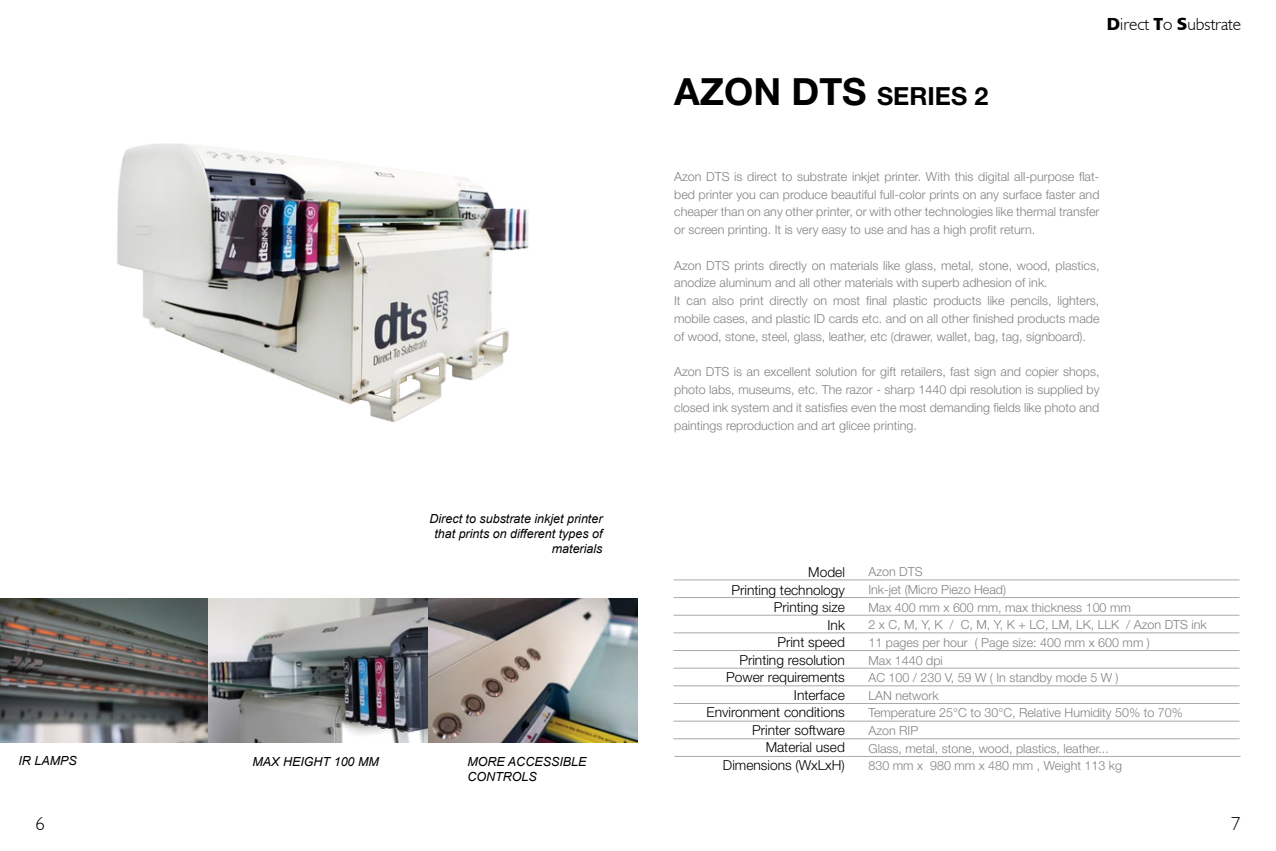
<style>
.page{position:relative;width:1276px;height:851px;background:#fff}
.page>*{position:absolute;margin:0;border:0;box-sizing:border-box;transform-origin:0 0}
.t1{font:700 37.5px "Helvetica Neue LT Std";color:#000}
.t2{font:300 18.75px "Humanist 521 BT";color:#000}
.t3{font:300 17.5px "Humanist 521 BT";color:#000}
.t4{font:300 13.75px/17.5px "Helvetica Neue LT Std";color:#000;text-align:right}
.t5{font:300 12.5px/17.8px "Helvetica Neue LT Std";color:#808285;text-align:justify}
.t6{font:italic 12.5px/15px "Arial";color:#000;text-align:right}
.s1{font-size:25px}
.s2{font-family:"Humanist 777 BT Black B";font-weight:400}
</style>
<div class="page">
<hr style="left:673px;top:579px;width:566px;height:1px;background:#a7a9ac">
<hr style="left:673px;top:597px;width:566px;height:1px;background:#a7a9ac">
<hr style="left:673px;top:632px;width:566px;height:1px;background:#a7a9ac">
<hr style="left:673px;top:650px;width:566px;height:1px;background:#a7a9ac">
<hr style="left:673px;top:667px;width:566px;height:1px;background:#a7a9ac">
<hr style="left:673px;top:685px;width:566px;height:1px;background:#a7a9ac">
<hr style="left:673px;top:703px;width:566px;height:1px;background:#a7a9ac">
<hr style="left:673px;top:720px;width:566px;height:1px;background:#a7a9ac">
<hr style="left:673px;top:738px;width:566px;height:1px;background:#a7a9ac">
<hr style="left:674px;top:756px;width:566px;height:1px;background:#a7a9ac">
<hr style="left:673px;top:615px;width:566px;height:1px;background:#a7a9ac">
<img style="left:117px;top:143px;width:412px;height:280px">
<img style="left:427px;top:598px;width:210px;height:144px">
<img style="left:0;top:598px;width:427px;height:144px">
<p class="t6" style="left:429px;top:511px;width:174px">Direct to substrate inkjet printer that prints on different types of materials</p>
<p class="t6" style="left:18px;top:752px;width:60px">IR LAMPS</p>
<p class="t6" style="left:252px;top:754px;width:128px">MAX HEIGHT 100 MM</p>
<p class="t6" style="left:467px;top:754px;width:121px">MORE ACCESSIBLE</p>
<p class="t6" style="left:467px;top:769px;width:71px">CONTROLS</p>
<h1 class="t1" style="left:674px;top:68px;width:315px">AZON DTS <span class="s1">SERIES 2</span></h1>
<h3 class="t3" style="left:1107px;top:13px;width:136px"><span class="s2">D</span>irect <span class="s2">T</span>o <span class="s2">S</span>ubstrate</h3>
<p class="t5" style="left:674px;top:167px;width:427px">Azon DTS is direct to substrate inkjet printer. With this digital all-purpose flat&shy;bed printer you can produce beautiful full-color prints on any surface faster and cheaper than on any other printer, or with other technologies like thermal transfer or screen printing. It is very easy to use and has a high profit return.</p>
<p class="t5" style="left:674px;top:256px;width:427px;text-align:left">Azon DTS prints directly on materials like glass, metal, stone, wood, plastics, anodize aluminum and all other materials with superb adhesion of ink.<br>It can also print directly on most final plastic products like pencils, lighters, mobile cases, and plastic ID cards etc. and on all other finished products made of wood, stone, steel, glass, leather, etc (drawer, wallet, bag, tag, signboard).</p>
<p class="t5" style="left:674px;top:362px;width:427px">Azon DTS is an excellent solution for gift retailers, fast sign and copier shops, photo labs, museums, etc. The razor - sharp 1440 dpi resolution is supplied by closed ink system and it satisfies even the most demanding fields like photo and paintings reproduction and art glicee printing.</p>
<p class="t4" style="left:706px;top:563px;width:140px">Model<br>Printing technology<br>Printing size<br>Ink<br>Print speed<br>Printing resolution<br>Power requirements<br>Interface<br>Environment conditions<br>Printer software<br>Material used<br>Dimensions (WxLxH)</p>
<p class="t5" style="left:868px;top:562px;width:340px;text-align:left">Azon DTS<br>Ink-jet (Micro Piezo Head)<br>Max 400 mm x 600 mm, max thickness 100 mm<br>2 x C, M, Y, K / C, M, Y, K + LC, LM, LK, LLK / Azon DTS ink<br>11 pages per hour ( Page size: 400 mm x 600 mm )<br>Max 1440 dpi<br>AC 100 / 230 V, 59 W ( In standby mode 5 W )<br>LAN network<br>Temperature 25°C to 30°C, Relative Humidity 50% to 70%<br>Azon RIP<br>Glass, metal, stone, wood, plastics, leather...</p>
<p class="t5" style="left:868px;top:756px;width:255px">830 mm x 980 mm x 480 mm , Weight 113 kg</p>
<h2 class="t2" style="left:35px;top:811px;width:11px">6</h2>
<h2 class="t2" style="left:1231px;top:811px;width:11px">7</h2>
</div>
